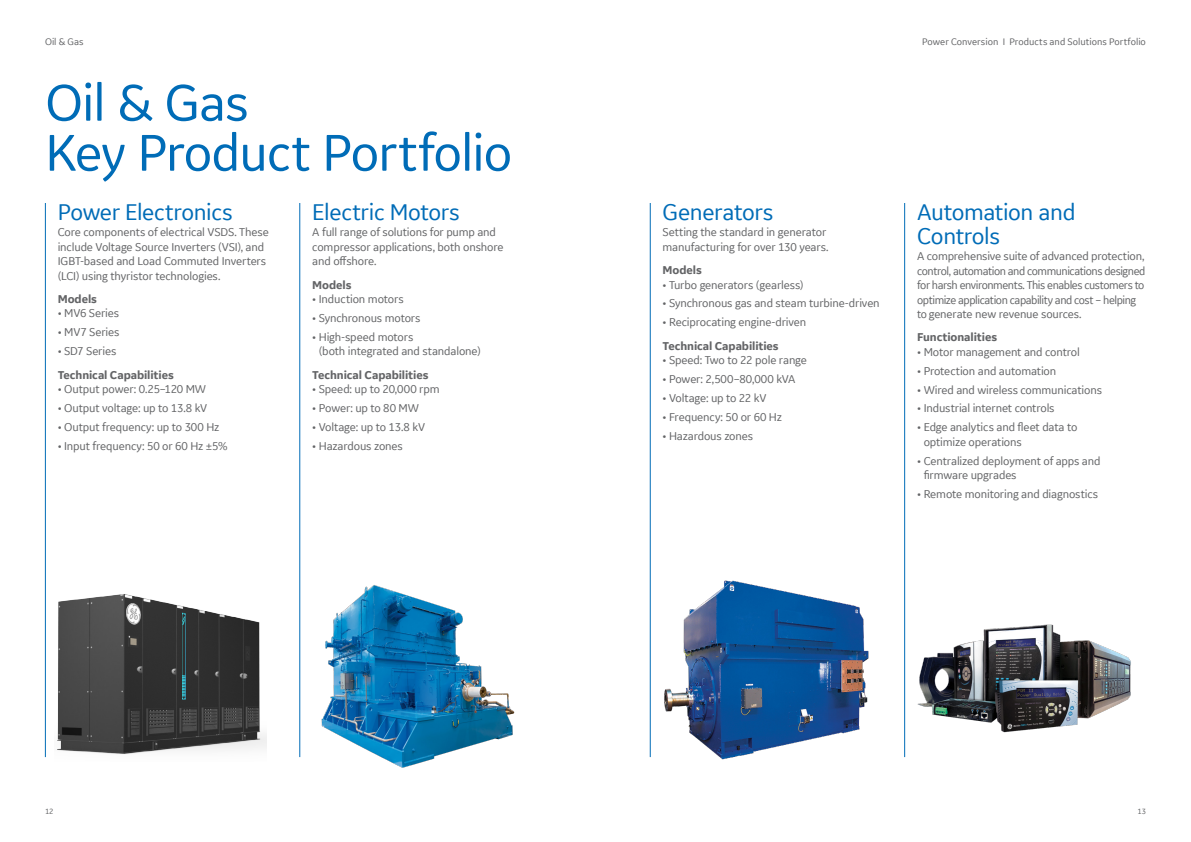
<style>
.page{position:relative;width:1191px;height:842px;background:#fff}
.page>*{position:absolute;margin:0;border:0;box-sizing:border-box;transform-origin:0 0}
.t1{font:54px/50px "GE Inspira Sans";letter-spacing:-.02em;color:#006cb7}
.t2{font:24px/24px "GE Inspira Sans";letter-spacing:-.015em;color:#006cb7}
.t3{font:12px/14.4px "GE Inspira Sans";letter-spacing:-.015em;color:#636466}
.t4{font:12px/14.4px "GE Inspira Sans";letter-spacing:-.035em;color:#636466}
.t5{font:700 12px "GE Inspira Sans";letter-spacing:-.01em;color:#636466}
.t6{font:10px "GE Inspira Sans";color:#636466}
.t7{font:8px "GE Inspira Sans";color:#636466}
</style>
<div class="page">
<img style="left:57px;top:594px;width:209px;height:160px">
<img style="left:299px;top:584px;width:216px;height:184px">
<hr style="left:45px;top:203px;width:1px;height:554px;background:#006cb7">
<hr style="left:299px;top:203px;width:1px;height:554px;background:#006cb7">
<img style="left:917px;top:624px;width:214px;height:109px">
<hr style="left:650px;top:203px;width:1px;height:554px;background:#006cb7">
<img style="left:664px;top:580px;width:205px;height:180px">
<hr style="left:904px;top:203px;width:1px;height:554px;background:#006cb7">
<p class="t6" style="left:45px;top:35px;width:40px">Oil &amp; Gas</p>
<p class="t6" style="left:922px;top:35px;width:225px">Power Conversion I Products and Solutions Portfolio</p>
<h1 class="t1" style="left:45px;top:76px;width:468px">Oil &amp; Gas<br>Key Product Portfolio</h1>
<h2 class="t2" style="left:58px;top:200px;width:177px">Power Electronics</h2>
<p class="t3" style="left:58px;top:225px;width:213px">Core components of electrical VSDS. These include Voltage Source Inverters (VSI), and IGBT-based and Load Commuted Inverters (LCI) using thyristor technologies.</p>
<p class="t5" style="left:58px;top:291px;width:41px">Models</p>
<p class="t3" style="left:58px;top:306px;width:63px">• MV6 Series</p>
<p class="t3" style="left:58px;top:325px;width:63px">• MV7 Series</p>
<p class="t3" style="left:58px;top:344px;width:60px">• SD7 Series</p>
<p class="t5" style="left:58px;top:367px;width:118px">Technical Capabilities</p>
<p class="t3" style="left:58px;top:381px;width:150px">• Output power: 0.25–120 MW</p>
<p class="t3" style="left:58px;top:400px;width:151px">• Output voltage: up to 13.8 kV</p>
<p class="t3" style="left:58px;top:419px;width:163px">• Output frequency: up to 300 Hz</p>
<p class="t3" style="left:58px;top:438px;width:171px">• Input frequency: 50 or 60 Hz ±5%</p>
<h2 class="t2" style="left:312px;top:200px;width:149px">Electric Motors</h2>
<p class="t3" style="left:312px;top:225px;width:193px">A full range of solutions for pump and compressor applications, both onshore and offshore.</p>
<p class="t5" style="left:312px;top:277px;width:41px">Models</p>
<p class="t3" style="left:312px;top:291px;width:93px">• Induction motors</p>
<p class="t3" style="left:312px;top:310px;width:110px">• Synchronous motors</p>
<p class="t3" style="left:319px;top:329px;width:164px;text-indent:-6px">• High-speed motors<br>(both integrated and standalone)</p>
<p class="t5" style="left:312px;top:367px;width:118px">Technical Capabilities</p>
<p class="t3" style="left:312px;top:381px;width:129px">• Speed: up to 20,000 rpm</p>
<p class="t3" style="left:312px;top:400px;width:108px">• Power: up to 80 MW</p>
<p class="t3" style="left:312px;top:419px;width:114px">• Voltage: up to 13.8 kV</p>
<p class="t3" style="left:312px;top:438px;width:92px">• Hazardous zones</p>
<h2 class="t2" style="left:662px;top:200px;width:112px">Generators</h2>
<p class="t3" style="left:662px;top:225px;width:166px">Setting the standard in generator manufacturing for over 130 years.</p>
<p class="t5" style="left:662px;top:263px;width:41px">Models</p>
<p class="t3" style="left:662px;top:277px;width:143px">• Turbo generators (gearless)</p>
<p class="t3" style="left:662px;top:296px;width:219px">• Synchronous gas and steam turbine-driven</p>
<p class="t3" style="left:662px;top:315px;width:145px">• Reciprocating engine-driven</p>
<p class="t5" style="left:662px;top:338px;width:118px">Technical Capabilities</p>
<p class="t3" style="left:662px;top:353px;width:146px">• Speed: Two to 22 pole range</p>
<p class="t3" style="left:662px;top:371px;width:134px">• Power: 2,500–80,000 kVA</p>
<p class="t3" style="left:662px;top:390px;width:105px">• Voltage: up to 22 kV</p>
<p class="t3" style="left:662px;top:409px;width:121px">• Frequency: 50 or 60 Hz</p>
<p class="t3" style="left:662px;top:428px;width:92px">• Hazardous zones</p>
<h2 class="t2" style="left:917px;top:200px;width:160px">Automation and<br>Controls</h2>
<p class="t4" style="left:917px;top:249px;width:230px">A comprehensive suite of advanced protection, control, automation and communications designed for harsh environments. This enables customers to optimize application capability and cost – helping to generate new revenue sources.</p>
<p class="t5" style="left:917px;top:330px;width:81px">Functionalities</p>
<p class="t3" style="left:917px;top:344px;width:164px">• Motor management and control</p>
<p class="t3" style="left:917px;top:363px;width:141px">• Protection and automation</p>
<p class="t3" style="left:917px;top:382px;width:186px">• Wired and wireless communications</p>
<p class="t3" style="left:917px;top:401px;width:139px">• Industrial internet controls</p>
<p class="t3" style="left:923px;top:420px;width:155px;text-indent:-6px">• Edge analytics and fleet data to optimize operations</p>
<p class="t3" style="left:923px;top:453px;width:178px;text-indent:-6px">• Centralized deployment of apps and firmware upgrades</p>
<p class="t3" style="left:917px;top:486px;width:182px">• Remote monitoring and diagnostics</p>
<p class="t7" style="left:45px;top:807px;width:10px">12</p>
<p class="t7" style="left:1137px;top:807px;width:10px">13</p>
</div>
